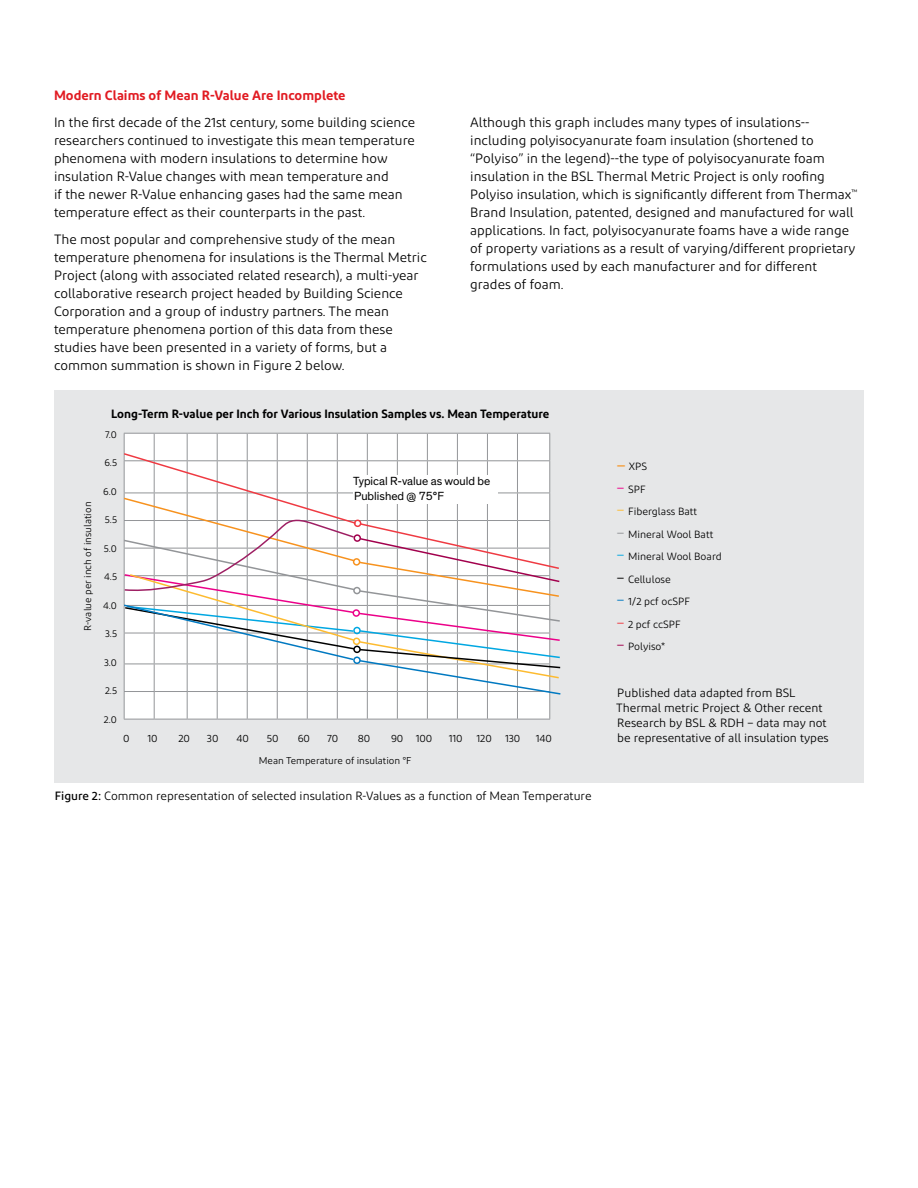
<style>
.page{position:relative;width:918px;height:1188px;background:#fff}
.page>*{position:absolute;margin:0;border:0;box-sizing:border-box;transform-origin:0 0}
.body_1{font:13.5px/18px "Diodrum";color:#000}
.subhead_2{font:600 13.5px "Diodrum";color:#e11b22}
.Chart_Table_Subheade{font:12px/15px "Diodrum";color:#000}
.Chart_Table_Subheade-2{font:600 12px "Diodrum";color:#000}
.Chart_Table_Subheade-3{font:12px/15px "Dow Corporate";color:#000}
.Chart_Table_Subheade-4{font:10.5px "Diodrum";color:#000}
.Chart_Table_Subheade-5{font:9.9px "Diodrum";color:#000}
.s1{font-weight:500}
.s2{font-family:"Dow Corporate";font-size:15px;color:#f7921e}
.s3{font-size:15px;color:#ec0089}
.s4{font-size:15px;color:#fdbb30}
.s5{font-size:15px;color:#939598}
.s6{font-size:15px;color:#00a7e2}
.s7{font-size:15px}
.s8{font-size:15px;color:#0079c1}
.s9{font-size:15px;color:#ef3a42}
.s10{font-size:15px;color:#a2004d}
</style>
<div class="page">
<div style="left:54px;top:390px;width:810px;height:392px;background:#e6e7e8"></div>
<hr style="left:124px;top:433px;width:30px;height:1px;background:#939598">
<hr style="left:154px;top:433px;width:33px;height:1px;background:#939598">
<hr style="left:187px;top:433px;width:30px;height:1px;background:#939598">
<hr style="left:217px;top:433px;width:30px;height:1px;background:#939598">
<hr style="left:247px;top:433px;width:30px;height:1px;background:#939598">
<hr style="left:277px;top:433px;width:30px;height:1px;background:#939598">
<hr style="left:307px;top:433px;width:30px;height:1px;background:#939598">
<hr style="left:337px;top:433px;width:30px;height:1px;background:#939598">
<hr style="left:367px;top:433px;width:30px;height:1px;background:#939598">
<hr style="left:397px;top:433px;width:30px;height:1px;background:#939598">
<hr style="left:427px;top:433px;width:30px;height:1px;background:#939598">
<hr style="left:457px;top:433px;width:30px;height:1px;background:#939598">
<hr style="left:487px;top:433px;width:30px;height:1px;background:#939598">
<hr style="left:517px;top:433px;width:33px;height:1px;background:#939598">
<hr style="left:124px;top:719px;width:30px;height:1px;background:#939598">
<hr style="left:154px;top:719px;width:33px;height:1px;background:#939598">
<hr style="left:187px;top:719px;width:30px;height:1px;background:#939598">
<hr style="left:217px;top:719px;width:30px;height:1px;background:#939598">
<hr style="left:247px;top:719px;width:30px;height:1px;background:#939598">
<hr style="left:277px;top:719px;width:30px;height:1px;background:#939598">
<hr style="left:307px;top:719px;width:30px;height:1px;background:#939598">
<hr style="left:337px;top:719px;width:30px;height:1px;background:#939598">
<hr style="left:367px;top:719px;width:30px;height:1px;background:#939598">
<hr style="left:397px;top:719px;width:30px;height:1px;background:#939598">
<hr style="left:427px;top:719px;width:30px;height:1px;background:#939598">
<hr style="left:457px;top:719px;width:30px;height:1px;background:#939598">
<hr style="left:487px;top:719px;width:30px;height:1px;background:#939598">
<hr style="left:517px;top:719px;width:33px;height:1px;background:#939598">
<svg style="left:123px;top:434px;width:438px;height:285px;background:#f2f0f0"></svg>
<p class="subhead_2" style="left:54px;top:87px;width:293px">Modern Claims of Mean R-Value Are Incomplete</p>
<p class="body_1" style="left:54px;top:113px;width:363px">In the first decade of the 21st century, some building science researchers continued to investigate this mean temperature phenomena with modern insulations to determine how insulation R-Value changes with mean temperature and<br>if the newer R-Value enhancing gases had the same mean temperature effect as their counterparts in the past.</p>
<p class="body_1" style="left:54px;top:230px;width:374px">The most popular and comprehensive study of the mean temperature phenomena for insulations is the Thermal Metric Project (along with associated related research), a multi-year collaborative research project headed by Building Science Corporation and a group of industry partners. The mean temperature phenomena portion of this data from these studies have been presented in a variety of forms, but a common summation is shown in Figure 2 below.</p>
<p class="body_1" style="left:470px;top:113px;width:389px">Although this graph includes many types of insulations-- including polyisocyanurate foam insulation (shortened to “Polyiso” in the legend)--the type of polyisocyanurate foam insulation in the BSL Thermal Metric Project is only roofing Polyiso insulation, which is significantly different from Thermax<sup>™ </sup>Brand Insulation, patented, designed and manufactured for wall applications. In fact, polyisocyanurate foams have a wide range of property variations as a result of varying/different proprietary formulations used by each manufacturer and for different grades of foam.</p>
<p class="Chart_Table_Subheade-5" style="left:82px;top:631px;width:130px;rotate:-90deg">R-value per inch of insulation</p>
<p class="Chart_Table_Subheade-2" style="left:111px;top:406px;width:440px">Long-Term R-value per Inch for Various Insulation Samples vs. Mean Temperature</p>
<p class="Chart_Table_Subheade-5" style="left:105px;top:428px;width:13px">7.0</p>
<p class="Chart_Table_Subheade-5" style="left:104px;top:457px;width:14px">6.5</p>
<p class="Chart_Table_Subheade-5" style="left:103px;top:485px;width:15px">6.0</p>
<p class="Chart_Table_Subheade-5" style="left:105px;top:514px;width:14px">5.5</p>
<p class="Chart_Table_Subheade-5" style="left:104px;top:542px;width:15px">5.0</p>
<p class="Chart_Table_Subheade-5" style="left:104px;top:571px;width:14px">4.5</p>
<p class="Chart_Table_Subheade-5" style="left:103px;top:599px;width:15px">4.0</p>
<p class="Chart_Table_Subheade-5" style="left:105px;top:628px;width:13px">3.5</p>
<p class="Chart_Table_Subheade-5" style="left:104px;top:656px;width:14px">3.0</p>
<p class="Chart_Table_Subheade-5" style="left:105px;top:685px;width:14px">2.5</p>
<p class="Chart_Table_Subheade-5" style="left:104px;top:713px;width:15px">2.0</p>
<p class="Chart_Table_Subheade-3" style="left:353px;top:473px;width:139px">Typical R-value as would be<br>Published @ 75°F</p>
<p class="Chart_Table_Subheade-4" style="left:123px;top:732px;width:8px">0</p>
<p class="Chart_Table_Subheade-4" style="left:148px;top:732px;width:12px">10</p>
<p class="Chart_Table_Subheade-4" style="left:178px;top:732px;width:13px">20</p>
<p class="Chart_Table_Subheade-4" style="left:207px;top:732px;width:13px">30</p>
<p class="Chart_Table_Subheade-4" style="left:236px;top:732px;width:14px">40</p>
<p class="Chart_Table_Subheade-4" style="left:267px;top:732px;width:13px">50</p>
<p class="Chart_Table_Subheade-4" style="left:298px;top:732px;width:14px">60</p>
<p class="Chart_Table_Subheade-4" style="left:327px;top:732px;width:13px">70</p>
<p class="Chart_Table_Subheade-4" style="left:358px;top:732px;width:14px">80</p>
<p class="Chart_Table_Subheade-4" style="left:391px;top:732px;width:43px">90 100</p>
<p class="Chart_Table_Subheade-4" style="left:449px;top:732px;width:15px">110</p>
<p class="Chart_Table_Subheade-4" style="left:477px;top:732px;width:17px">120</p>
<p class="Chart_Table_Subheade-4" style="left:505px;top:732px;width:17px">130</p>
<p class="Chart_Table_Subheade-4" style="left:536px;top:732px;width:18px">140</p>
<p class="Chart_Table_Subheade-5" style="left:259px;top:755px;width:154px">Mean Temperature of insulation °F</p>
<p class="Chart_Table_Subheade" style="left:55px;top:788px;width:538px"><span class="s1">Figure 2:</span> Common representation of selected insulation R-Values as a function of Mean Temperature</p>
<p class="Chart_Table_Subheade-4" style="left:616px;top:460px;width:32px"><span class="s2">–</span> XPS</p>
<p class="Chart_Table_Subheade-4" style="left:617px;top:483px;width:30px"><span class="s3">–</span> SPF</p>
<p class="Chart_Table_Subheade-4" style="left:617px;top:505px;width:82px"><span class="s4">–</span> Fiberglass Batt</p>
<p class="Chart_Table_Subheade-4" style="left:617px;top:528px;width:98px"><span class="s5">–</span> Mineral Wool Batt</p>
<p class="Chart_Table_Subheade-4" style="left:617px;top:550px;width:107px"><span class="s6">–</span> Mineral Wool Board</p>
<p class="Chart_Table_Subheade-4" style="left:617px;top:573px;width:56px"><span class="s7">–</span> Cellulose</p>
<p class="Chart_Table_Subheade-4" style="left:617px;top:595px;width:75px"><span class="s8">–</span> 1/2 pcf ocSPF</p>
<p class="Chart_Table_Subheade-4" style="left:617px;top:618px;width:66px"><span class="s9">–</span> 2 pcf ccSPF</p>
<p class="Chart_Table_Subheade-4" style="left:617px;top:640px;width:50px"><span class="s10">–</span> Polyiso*</p>
<p class="Chart_Table_Subheade" style="left:616px;top:685px;width:214px">Published data adapted from BSL Thermal metric Project &amp; Other recent Research by BSL &amp; RDH – data may not be representative of all insulation types</p>
</div>
